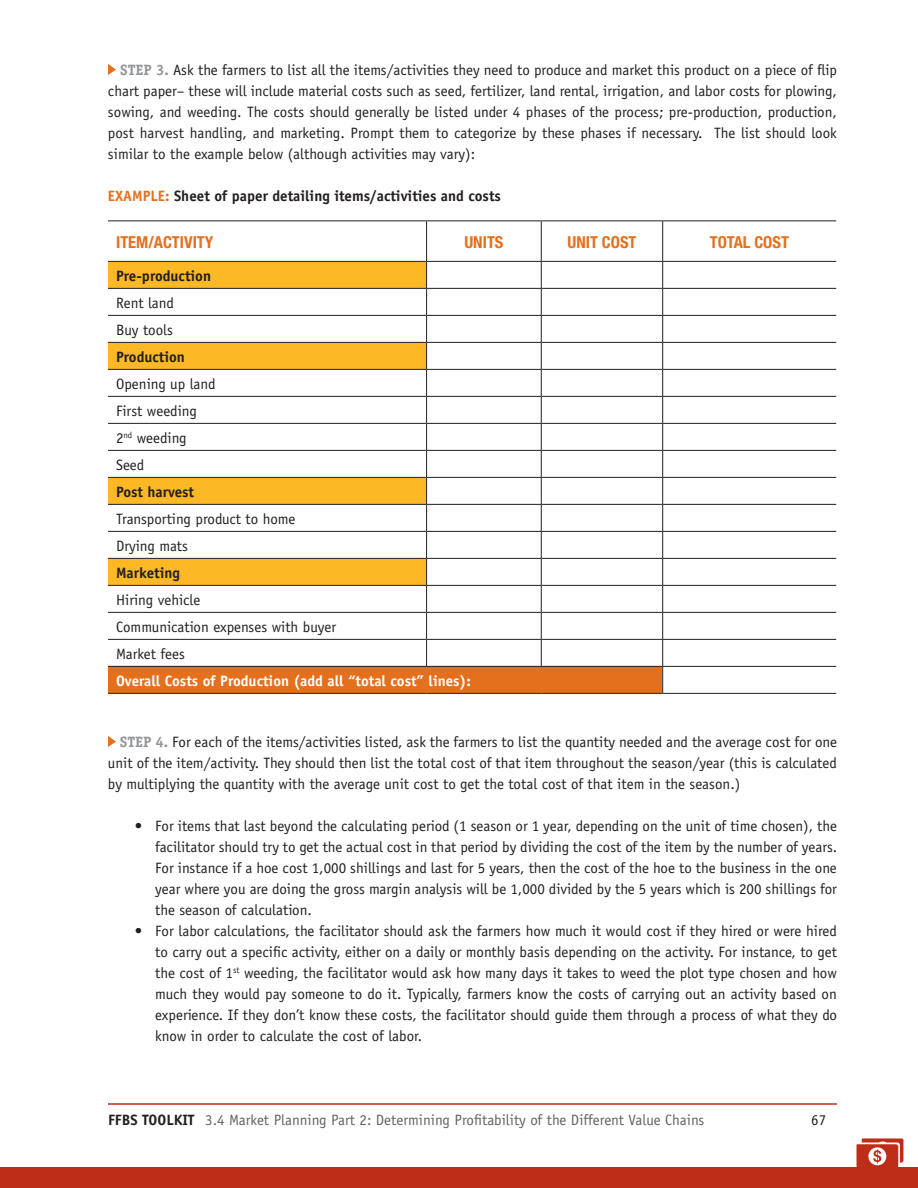
<style>
.page{position:relative;width:918px;height:1188px;background:#fff}
.page>*{position:absolute;margin:0;border:0;box-sizing:border-box;transform-origin:0 0}
.t1{font:700 condensed 16.5px "Helvetica Neue";color:#e4701e}
.t2{font:15px/21px "Officina Sans";color:#231f20;text-align:justify}
.t3{font:700 15px "Officina Sans";color:#231f20}
.t4{font:15px "Officina Sans";color:#636366}
.t5{font:700 15px "Officina Sans";color:#fff}
.s1{font-family:"Officina Serif";font-weight:700;color:#939598}
.s2{color:#e4701e}
.s3{font-weight:700;color:#231f20}
</style>
<div class="page">
<hr style="left:108px;top:1103px;width:729px;height:2px;background:#be2d18">
<div style="left:0;top:1167px;width:918px;height:21px;background:#be2d18"></div>
<svg style="left:856px;top:1138px;width:48px;height:29px"></svg>
<svg style="left:108px;top:64px;width:8px;height:11px"></svg>
<svg style="left:108px;top:262px;width:318px;height:323px"></svg>
<div style="left:108px;top:666px;width:555px;height:27px;background:#e4701e"></div>
<hr style="left:108px;top:220px;width:319px;height:1px;background:#231f20">
<hr style="left:427px;top:220px;width:114px;height:1px;background:#231f20">
<hr style="left:426px;top:221px;width:1px;height:40px;background:#231f20">
<hr style="left:541px;top:220px;width:122px;height:1px;background:#231f20">
<hr style="left:541px;top:221px;width:1px;height:40px;background:#231f20">
<hr style="left:663px;top:220px;width:173px;height:1px;background:#231f20">
<hr style="left:662px;top:221px;width:1px;height:40px;background:#231f20">
<hr style="left:108px;top:261px;width:319px;height:1px;background:#231f20">
<hr style="left:427px;top:261px;width:114px;height:1px;background:#231f20">
<hr style="left:541px;top:261px;width:122px;height:1px;background:#231f20">
<hr style="left:663px;top:261px;width:173px;height:1px;background:#231f20">
<hr style="left:108px;top:288px;width:319px;height:1px;background:#231f20">
<hr style="left:427px;top:288px;width:114px;height:1px;background:#231f20">
<hr style="left:541px;top:288px;width:122px;height:1px;background:#231f20">
<hr style="left:663px;top:288px;width:173px;height:1px;background:#231f20">
<hr style="left:108px;top:315px;width:319px;height:1px;background:#231f20">
<hr style="left:427px;top:315px;width:114px;height:1px;background:#231f20">
<hr style="left:541px;top:315px;width:122px;height:1px;background:#231f20">
<hr style="left:663px;top:315px;width:173px;height:1px;background:#231f20">
<hr style="left:108px;top:342px;width:319px;height:1px;background:#231f20">
<hr style="left:427px;top:342px;width:114px;height:1px;background:#231f20">
<hr style="left:541px;top:342px;width:122px;height:1px;background:#231f20">
<hr style="left:663px;top:342px;width:173px;height:1px;background:#231f20">
<hr style="left:108px;top:369px;width:319px;height:1px;background:#231f20">
<hr style="left:427px;top:369px;width:114px;height:1px;background:#231f20">
<hr style="left:541px;top:369px;width:122px;height:1px;background:#231f20">
<hr style="left:663px;top:369px;width:173px;height:1px;background:#231f20">
<hr style="left:108px;top:396px;width:319px;height:1px;background:#231f20">
<hr style="left:427px;top:396px;width:114px;height:1px;background:#231f20">
<hr style="left:541px;top:396px;width:122px;height:1px;background:#231f20">
<hr style="left:663px;top:396px;width:173px;height:1px;background:#231f20">
<hr style="left:108px;top:423px;width:319px;height:1px;background:#231f20">
<hr style="left:427px;top:423px;width:114px;height:1px;background:#231f20">
<hr style="left:541px;top:423px;width:122px;height:1px;background:#231f20">
<hr style="left:663px;top:423px;width:173px;height:1px;background:#231f20">
<hr style="left:108px;top:450px;width:319px;height:1px;background:#231f20">
<hr style="left:427px;top:450px;width:114px;height:1px;background:#231f20">
<hr style="left:541px;top:450px;width:122px;height:1px;background:#231f20">
<hr style="left:663px;top:450px;width:173px;height:1px;background:#231f20">
<hr style="left:108px;top:477px;width:319px;height:1px;background:#231f20">
<hr style="left:427px;top:477px;width:114px;height:1px;background:#231f20">
<hr style="left:541px;top:477px;width:122px;height:1px;background:#231f20">
<hr style="left:663px;top:477px;width:173px;height:1px;background:#231f20">
<hr style="left:108px;top:504px;width:319px;height:1px;background:#231f20">
<hr style="left:427px;top:504px;width:114px;height:1px;background:#231f20">
<hr style="left:541px;top:504px;width:122px;height:1px;background:#231f20">
<hr style="left:663px;top:504px;width:173px;height:1px;background:#231f20">
<hr style="left:108px;top:531px;width:319px;height:1px;background:#231f20">
<hr style="left:427px;top:531px;width:114px;height:1px;background:#231f20">
<hr style="left:541px;top:531px;width:122px;height:1px;background:#231f20">
<hr style="left:663px;top:531px;width:173px;height:1px;background:#231f20">
<hr style="left:108px;top:558px;width:319px;height:1px;background:#231f20">
<hr style="left:427px;top:558px;width:114px;height:1px;background:#231f20">
<hr style="left:541px;top:558px;width:122px;height:1px;background:#231f20">
<hr style="left:663px;top:558px;width:173px;height:1px;background:#231f20">
<hr style="left:108px;top:585px;width:319px;height:1px;background:#231f20">
<hr style="left:427px;top:585px;width:114px;height:1px;background:#231f20">
<hr style="left:541px;top:585px;width:122px;height:1px;background:#231f20">
<hr style="left:663px;top:585px;width:173px;height:1px;background:#231f20">
<hr style="left:108px;top:612px;width:319px;height:1px;background:#231f20">
<hr style="left:427px;top:612px;width:114px;height:1px;background:#231f20">
<hr style="left:541px;top:612px;width:122px;height:1px;background:#231f20">
<hr style="left:663px;top:612px;width:173px;height:1px;background:#231f20">
<hr style="left:108px;top:639px;width:319px;height:1px;background:#231f20">
<hr style="left:427px;top:639px;width:114px;height:1px;background:#231f20">
<svg style="left:426px;top:262px;width:1px;height:404px"></svg>
<hr style="left:541px;top:639px;width:122px;height:1px;background:#231f20">
<svg style="left:541px;top:262px;width:1px;height:404px"></svg>
<hr style="left:663px;top:639px;width:173px;height:1px;background:#231f20">
<hr style="left:108px;top:666px;width:319px;height:1px;background:#231f20">
<hr style="left:427px;top:666px;width:114px;height:1px;background:#231f20">
<hr style="left:541px;top:666px;width:122px;height:1px;background:#231f20">
<hr style="left:663px;top:666px;width:173px;height:1px;background:#231f20">
<hr style="left:108px;top:693px;width:319px;height:1px;background:#231f20">
<hr style="left:427px;top:693px;width:114px;height:1px;background:#231f20">
<hr style="left:541px;top:693px;width:122px;height:1px;background:#231f20">
<hr style="left:663px;top:693px;width:173px;height:1px;background:#231f20">
<svg style="left:662px;top:262px;width:1px;height:431px"></svg>
<svg style="left:108px;top:736px;width:8px;height:11px"></svg>
<p class="t2" style="left:108px;top:59px;width:731px;text-indent:12px"><span class="s1">STEP 3.</span> Ask the farmers to list all the items/activities they need to produce and market this product on a piece of flip chart paper– these will include material costs such as seed, fertilizer, land rental, irrigation, and labor costs for plowing, sowing, and weeding. The costs should generally be listed under 4 phases of the process; pre-production, production, post harvest handling, and marketing. Prompt them to categorize by these phases if necessary. The list should look similar to the example below (although activities may vary):</p>
<p class="t3" style="left:108px;top:187px;width:394px"><span class="s2">EXAMPLE:</span> Sheet of paper detailing items/activities and costs</p>
<p class="t1" style="left:116px;top:232px;width:99px">ITEM/ACTIVITY</p>
<p class="t1" style="left:464px;top:232px;width:41px">UNITS</p>
<p class="t1" style="left:567px;top:232px;width:71px">UNIT COST</p>
<p class="t1" style="left:710px;top:232px;width:81px">TOTAL COST</p>
<p class="t3" style="left:116px;top:266px;width:97px">Pre-production</p>
<p class="t2" style="left:116px;top:289px;width:59px;line-height:27px">Rent land<br>Buy tools</p>
<p class="t3" style="left:116px;top:347px;width:70px">Production</p>
<p class="t2" style="left:116px;top:370px;width:101px;line-height:27px;text-align:left">Opening up land<br>First weeding<br>2<sup>nd</sup> weeding<br>Seed</p>
<p class="t3" style="left:116px;top:482px;width:80px">Post harvest</p>
<p class="t2" style="left:116px;top:505px;width:181px;line-height:27px">Transporting product to home<br>Drying mats</p>
<p class="t3" style="left:116px;top:563px;width:65px">Marketing</p>
<p class="t2" style="left:116px;top:586px;width:222px;line-height:27px;text-align:left">Hiring vehicle<br>Communication expenses with buyer<br>Market fees</p>
<p class="t5" style="left:116px;top:671px;width:356px">Overall Costs of Production (add all “total cost” lines):</p>
<p class="t2" style="left:108px;top:731px;width:731px;text-indent:12px"><span class="s1">STEP 4.</span> For each of the items/activities listed, ask the farmers to list the quantity needed and the average cost for one unit of the item/activity. They should then list the total cost of that item throughout the season/year (this is calculated by multiplying the quantity with the average unit cost to get the total cost of that item in the season.)</p>
<p class="t2" style="left:155px;top:815px;width:683px;text-indent:-20px">• For items that last beyond the calculating period (1 season or 1 year, depending on the unit of time chosen), the facilitator should try to get the actual cost in that period by dividing the cost of the item by the number of years.<br>For instance if a hoe cost 1,000 shillings and last for 5 years, then the cost of the hoe to the business in the one year where you are doing the gross margin analysis will be 1,000 divided by the 5 years which is 200 shillings for the season of calculation.</p>
<p class="t2" style="left:155px;top:920px;width:683px;text-indent:-20px">• For labor calculations, the facilitator should ask the farmers how much it would cost if they hired or were hired to carry out a specific activity, either on a daily or monthly basis depending on the activity. For instance, to get the cost of 1<sup>st</sup> weeding, the facilitator would ask how many days it takes to weed the plot type chosen and how much they would pay someone to do it. Typically, farmers know the costs of carrying out an activity based on experience. If they don’t know these costs, the facilitator should guide them through a process of what they do know in order to calculate the cost of labor.</p>
<p class="t4" style="left:108px;top:1111px;width:598px"><span class="s3">FFBS TOOLKIT</span> 3.4 Market Planning Part 2: Determining Profitability of the Different Value Chains</p>
<p class="t2" style="left:811px;top:1109px;width:16px">67</p>
</div>
